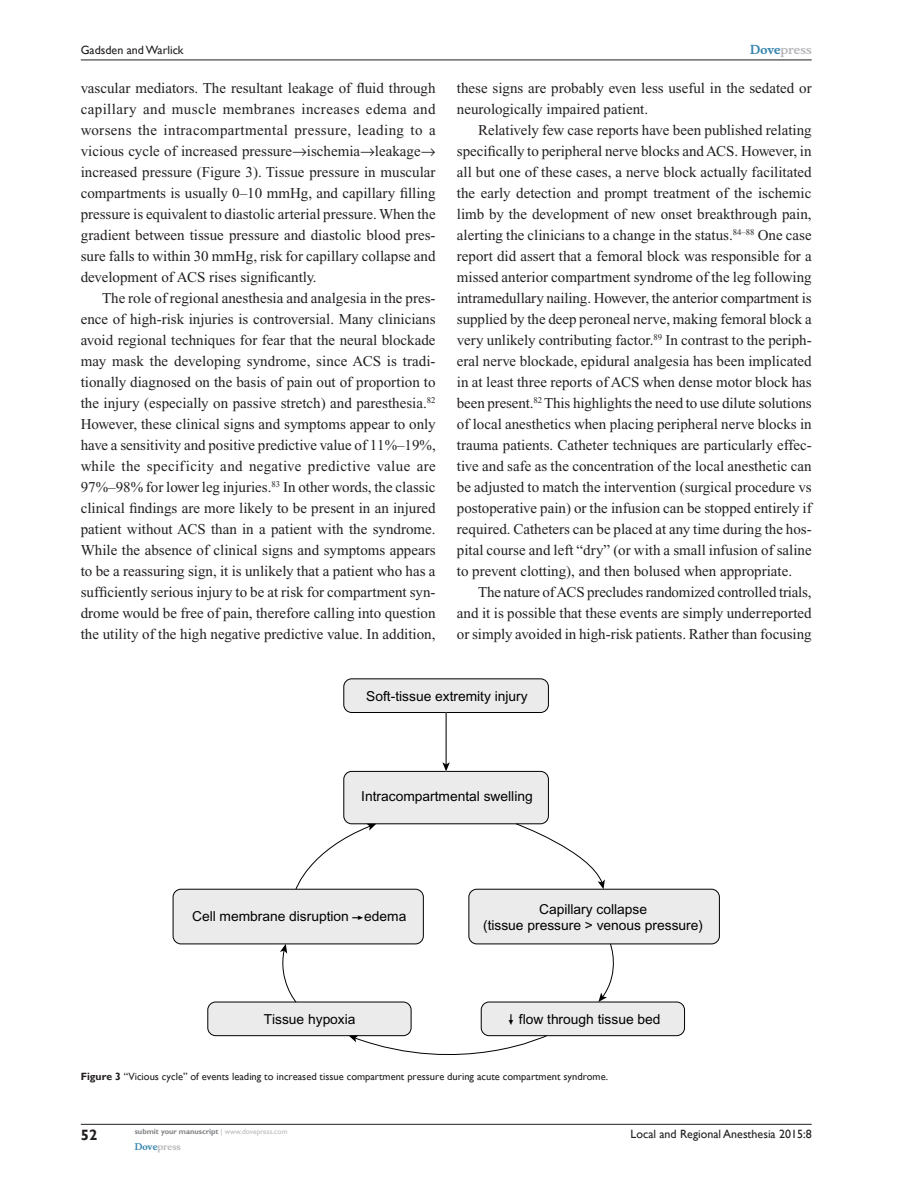
<style>
.page{position:relative;width:918px;height:1188px;background:#fff}
.page>*{position:absolute;margin:0;border:0;box-sizing:border-box;transform-origin:0 0}
.Tx{font:15px/21px "Times New Roman";color:#231f20;text-align:justify}
.t1{font:700 15px "Gill Sans";color:#231f20}
.t2{font:13.8px/16.5px "Arial";color:#000;text-align:center}
.t3{font:12px "Gill Sans";color:#231f20}
.t4{font:700 12px "Musee";color:#b8b9bc}
.FC{font:10.5px "Gill Sans";color:#231f20}
.t5{font:700 9px "Musee";color:#b8b9bc}
.t6{font:700 7.5px "Gill Sans";color:#808285}
.s1{color:#3485ae}
.s2{font-weight:700}
.s3{font-weight:400;color:#b8b9bc}
</style>
<div class="page">
<hr style="left:81px;top:1124px;width:731px;height:1px;background:#231f20">
<hr style="left:81px;top:60px;width:731px;height:1px;background:#231f20">
<div style="left:344px;top:679px;width:204px;height:34px;background:#ebebeb;border-radius:8px"></div>
<div style="left:343px;top:678px;width:206px;height:35px;border:1px solid #000;border-radius:8px"></div>
<div style="left:344px;top:771px;width:204px;height:53px;background:#ebebeb;border-radius:8px"></div>
<div style="left:343px;top:771px;width:206px;height:53px;border:1px solid #000;border-radius:8px"></div>
<div style="left:469px;top:889px;width:250px;height:55px;background:#ebebeb;border-radius:8px"></div>
<div style="left:468px;top:889px;width:252px;height:55px;border:1px solid #000;border-radius:8px"></div>
<div style="left:173px;top:889px;width:250px;height:55px;background:#ebebeb;border-radius:8px"></div>
<div style="left:173px;top:889px;width:251px;height:55px;border:1px solid #000;border-radius:8px"></div>
<div style="left:208px;top:1002px;width:203px;height:34px;background:#ebebeb;border-radius:8px"></div>
<div style="left:207px;top:1002px;width:204px;height:34px;border:1px solid #000;border-radius:8px"></div>
<div style="left:481px;top:1002px;width:204px;height:34px;background:#ebebeb;border-radius:8px"></div>
<div style="left:481px;top:1002px;width:204px;height:34px;border:1px solid #000;border-radius:8px"></div>
<hr style="left:446px;top:713px;width:1px;height:52px;background:#000">
<svg style="left:442px;top:762px;width:8px;height:9px"></svg>
<svg style="left:515px;top:823px;width:90px;height:66px"></svg>
<svg style="left:295px;top:824px;width:81px;height:66px"></svg>
<svg style="left:278px;top:944px;width:19px;height:59px"></svg>
<svg style="left:598px;top:943px;width:23px;height:59px"></svg>
<svg style="left:349px;top:1035px;width:198px;height:20px"></svg>
<p class="t3" style="left:81px;top:43px;width:104px">Gadsden and Warlick</p>
<p class="Tx" style="left:81px;top:77px;width:357px">vascular mediators. The resultant leakage of fluid through capillary and muscle membranes increases edema and worsens the intracompartmental pressure, leading to a vicious cycle of increased pressure→ischemia→leakage→ increased pressure (Figure 3). Tissue pressure in muscular compartments is usually 0–10 mmHg, and capillary filling pressure is equivalent to diastolic arterial pressure. When the gradient between tissue pressure and diastolic blood pres&shy;sure falls to within 30 mmHg, risk for capillary collapse and development of ACS rises significantly.</p>
<p class="Tx" style="left:81px;top:287px;width:357px;text-indent:21px">The role of regional anesthesia and analgesia in the pres&shy;ence of high-risk injuries is controversial. Many clinicians avoid regional techniques for fear that the neural blockade may mask the developing syndrome, since ACS is tradi&shy;tionally diagnosed on the basis of pain out of proportion to the injury (especially on passive stretch) and paresthesia.<sup>82<br></sup>However, these clinical signs and symptoms appear to only have a sensitivity and positive predictive value of 11%–19%, while the specificity and negative predictive value are 97%–98% for lower leg injuries.<sup>83</sup> In other words, the classic clinical findings are more likely to be present in an injured patient without ACS than in a patient with the syndrome.<br>While the absence of clinical signs and symptoms appears to be a reassuring sign, it is unlikely that a patient who has a sufficiently serious injury to be at risk for compartment syn&shy;drome would be free of pain, therefore calling into question the utility of the high negative predictive value. In addition,</p>
<p class="t4" style="left:750px;top:43px;width:63px"><span class="s1">Dove</span>press</p>
<p class="Tx" style="left:457px;top:77px;width:356px">these signs are probably even less useful in the sedated or neurologically impaired patient.</p>
<p class="Tx" style="left:457px;top:119px;width:356px;text-indent:21px">Relatively few case reports have been published relating specifically to peripheral nerve blocks and ACS. However, in all but one of these cases, a nerve block actually facilitated the early detection and prompt treatment of the ischemic limb by the development of new onset breakthrough pain, alerting the clinicians to a change in the status.<sup>84–88</sup> One case report did assert that a femoral block was responsible for a missed anterior compartment syndrome of the leg following intramedullary nailing. However, the anterior compartment is supplied by the deep peroneal nerve, making femoral block a very unlikely contributing factor.<sup>89</sup> In contrast to the periph&shy;eral nerve blockade, epidural analgesia has been implicated in at least three reports of ACS when dense motor block has been present.<sup>82</sup> This highlights the need to use dilute solutions of local anesthetics when placing peripheral nerve blocks in trauma patients. Catheter techniques are particularly effec&shy;tive and safe as the concentration of the local anesthetic can be adjusted to match the intervention (surgical procedure vs postoperative pain) or the infusion can be stopped entirely if required. Catheters can be placed at any time during the hos&shy;pital course and left “dry” (or with a small infusion of saline to prevent clotting), and then bolused when appropriate.</p>
<p class="Tx" style="left:457px;top:581px;width:356px;text-indent:21px">The nature of ACS precludes randomized controlled trials, and it is possible that these events are simply underreported or simply avoided in high-risk patients. Rather than focusing</p>
<p class="t2" style="left:366px;top:688px;width:163px">Soft-tissue extremity injury</p>
<p class="t2" style="left:361px;top:788px;width:173px">Intracompartmental swelling</p>
<p class="t2" style="left:192px;top:909px;width:216px">Cell membrane disruption edema</p>
<p class="t2" style="left:264px;top:1011px;width:93px">Tissue hypoxia</p>
<p class="t2" style="left:483px;top:901px;width:222px">Capillary collapse<br>(tissue pressure &gt; venous pressure)</p>
<p class="t2" style="left:519px;top:1011px;width:143px">flow through tissue bed</p>
<p class="FC" style="left:81px;top:1070px;width:529px"><span class="s2">Figure 3</span> “Vicious cycle” of events leading to increased tissue compartment pressure during acute compartment syndrome.</p>
<p class="t1" style="left:81px;top:1126px;width:18px">52</p>
<p class="t6" style="left:135px;top:1127px;width:154px">submit your manuscript <span class="s3">| www.dovepress.com</span></p>
<p class="t5" style="left:135px;top:1141px;width:48px"><span class="s1">Dove</span>press</p>
<p class="t3" style="left:631px;top:1127px;width:183px">Local and Regional Anesthesia 2015:8</p>
</div>
